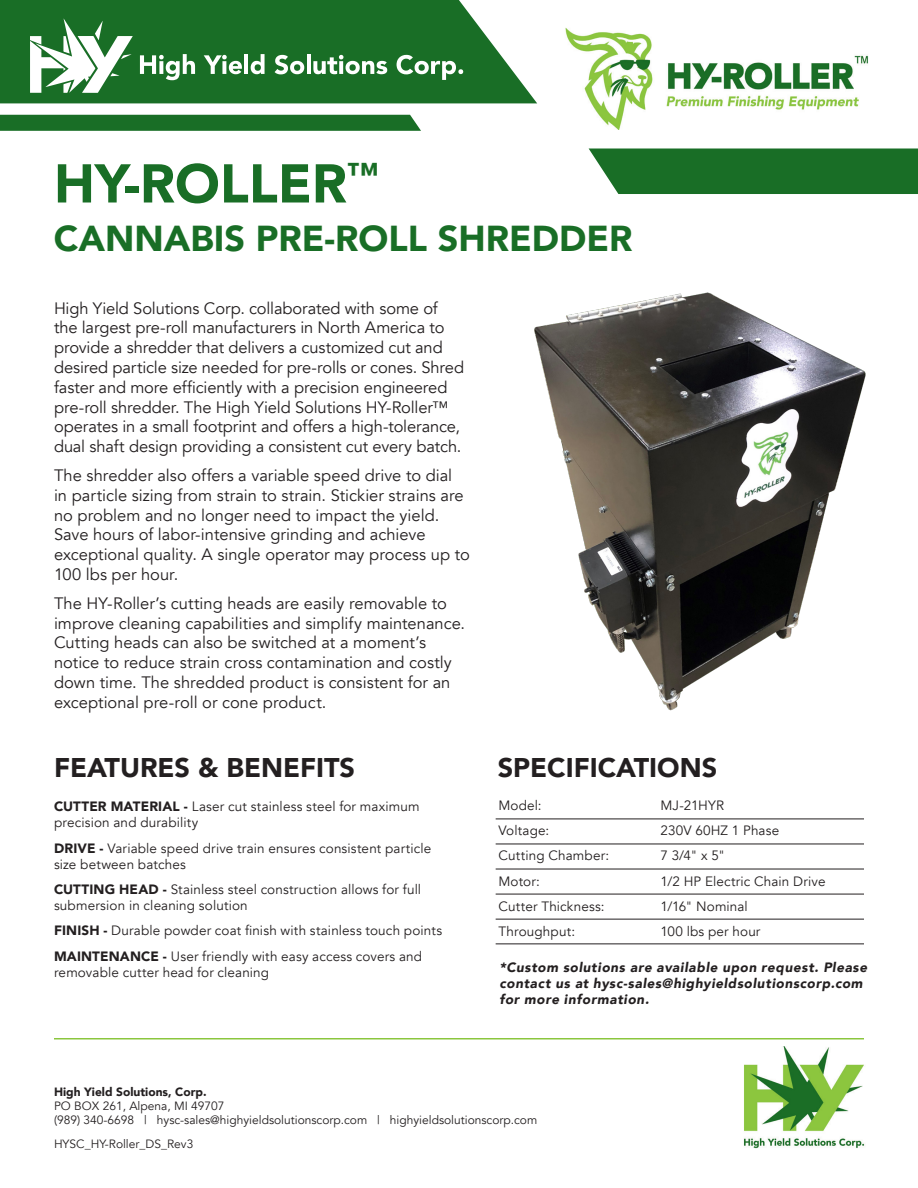
<style>
.page{position:relative;width:918px;height:1188px;background:#fff}
.page>*{position:absolute;margin:0;border:0;box-sizing:border-box;transform-origin:0 0}
.body_text{font:900 54px "Avenir";color:#196e26}
.body_text-2{font:900 36px "Avenir";color:#196e26}
.body_text-3{font:900 27px "Avenir";color:#231f20}
.body_text-4{font:16.5px/19.8px "Avenir";color:#231f20}
.t1{font:13.5px/16.2px "Avenir";letter-spacing:.01em;color:#231f20}
.t2{font:italic 900 13.5px/16.2px "Avenir";letter-spacing:.045em;color:#231f20}
.t3{font:12px/14.4px "Avenir";color:#231f20}
.t4{font:900 12px "Avenir";color:#231f20}
.s1{font-weight:900}
</style>
<div class="page">
<hr style="left:54px;top:1038px;width:810px;height:2px;background:#8bc63e">
<img style="left:744px;top:1046px;width:121px;height:103px">
<div style="left:589px;top:148px;width:329px;height:46px;background:#196e26"></div>
<svg style="left:0;top:0;width:537px;height:103px;background:#2f7b3a"></svg>
<svg style="left:0;top:115px;width:421px;height:16px;background:#1e712b"></svg>
<svg style="left:30px;top:19px;width:103px;height:74px"></svg>
<svg style="left:140px;top:54px;width:55px;height:26px"></svg>
<svg style="left:204px;top:55px;width:38px;height:19px"></svg>
<hr style="left:244px;top:54px;width:4px;height:20px;background:#fff">
<svg style="left:251px;top:54px;width:14px;height:20px"></svg>
<svg style="left:275px;top:55px;width:29px;height:19px"></svg>
<hr style="left:307px;top:54px;width:4px;height:20px;background:#fff">
<svg style="left:313px;top:55px;width:74px;height:19px"></svg>
<svg style="left:397px;top:55px;width:66px;height:25px"></svg>
<img style="left:565px;top:27px;width:303px;height:103px">
<img style="left:534px;top:292px;width:332px;height:419px">
<hr style="left:496px;top:819px;width:368px;height:1px;background:#231f20">
<hr style="left:496px;top:844px;width:368px;height:1px;background:#231f20">
<hr style="left:496px;top:869px;width:368px;height:1px;background:#231f20">
<hr style="left:496px;top:894px;width:368px;height:1px;background:#231f20">
<hr style="left:496px;top:919px;width:368px;height:1px;background:#231f20">
<hr style="left:496px;top:944px;width:368px;height:1px;background:#231f20">
<p class="body_text" style="left:54px;top:137px;width:326px">HY-ROLLER<sup>™</sup></p>
<p class="body_text-2" style="left:54px;top:208px;width:580px">CANNABIS PRE-ROLL SHREDDER</p>
<p class="body_text-4" style="left:54px;top:298px;width:412px">High Yield Solutions Corp. collaborated with some of the largest pre-roll manufacturers in North America to provide a shredder that delivers a customized cut and desired particle size needed for pre-rolls or cones. Shred faster and more efficiently with a precision engineered pre-roll shredder. The High Yield Solutions HY-Roller™ operates in a small footprint and offers a high-tolerance, dual shaft design providing a consistent cut every batch.</p>
<p class="body_text-4" style="left:54px;top:466px;width:417px">The shredder also offers a variable speed drive to dial<br>in particle sizing from strain to strain. Stickier strains are no problem and no longer need to impact the yield.<br>Save hours of labor-intensive grinding and achieve exceptional quality. A single operator may process up to 100 lbs per hour.</p>
<p class="body_text-4" style="left:54px;top:593px;width:413px">The HY-Roller’s cutting heads are easily removable to improve cleaning capabilities and simplify maintenance.<br>Cutting heads can also be switched at a moment’s notice to reduce strain cross contamination and costly down time. The shredded product is consistent for an exceptional pre-roll or cone product.</p>
<p class="body_text-3" style="left:54px;top:744px;width:303px">FEATURES &amp; BENEFITS</p>
<p class="t1" style="left:54px;top:799px;width:367px"><span class="s1">CUTTER MATERIAL -</span> Laser cut stainless steel for maximum precision and durability</p>
<p class="t1" style="left:54px;top:840px;width:379px"><span class="s1">DRIVE -</span> Variable speed drive train ensures consistent particle size between batches</p>
<p class="t1" style="left:54px;top:881px;width:369px"><span class="s1">CUTTING HEAD -</span> Stainless steel construction allows for full submersion in cleaning solution</p>
<p class="t1" style="left:54px;top:923px;width:390px"><span class="s1">FINISH -</span> Durable powder coat finish with stainless touch points</p>
<p class="t1" style="left:54px;top:948px;width:370px"><span class="s1">MAINTENANCE -</span> User friendly with easy access covers and removable cutter head for cleaning</p>
<p class="body_text-3" style="left:498px;top:744px;width:221px">SPECIFICATIONS</p>
<p class="t1" style="left:498px;top:798px;width:45px">Model:</p>
<p class="t1" style="left:660px;top:798px;width:65px">MJ-21HYR</p>
<p class="t1" style="left:498px;top:823px;width:52px">Voltage:</p>
<p class="t1" style="left:660px;top:823px;width:120px">230V 60HZ 1 Phase</p>
<p class="t1" style="left:498px;top:848px;width:112px">Cutting Chamber:</p>
<p class="t1" style="left:660px;top:848px;width:66px">7 3/4" x 5"</p>
<p class="t1" style="left:498px;top:873px;width:43px">Motor:</p>
<p class="t1" style="left:660px;top:873px;width:167px">1/2 HP Electric Chain Drive</p>
<p class="t1" style="left:498px;top:898px;width:108px">Cutter Thickness:</p>
<p class="t1" style="left:660px;top:898px;width:89px">1/16" Nominal</p>
<p class="t1" style="left:498px;top:924px;width:78px">Throughput:</p>
<p class="t1" style="left:660px;top:924px;width:101px">100 lbs per hour</p>
<p class="t2" style="left:500px;top:959px;width:369px">*Custom solutions are available upon request. Please contact us at hysc-sales@highyieldsolutionscorp.com for more information.</p>
<p class="t4" style="left:54px;top:1081px;width:154px">High Yield Solutions, Corp.</p>
<p class="t3" style="left:54px;top:1099px;width:485px">PO BOX 261, Alpena, MI 49707<br>(989) 340-6698 | hysc-sales@highyieldsolutionscorp.com | highyieldsolutionscorp.com</p>
<p class="t3" style="left:54px;top:1137px;width:141px">HYSC_HY-Roller_DS_Rev3</p>
</div>
